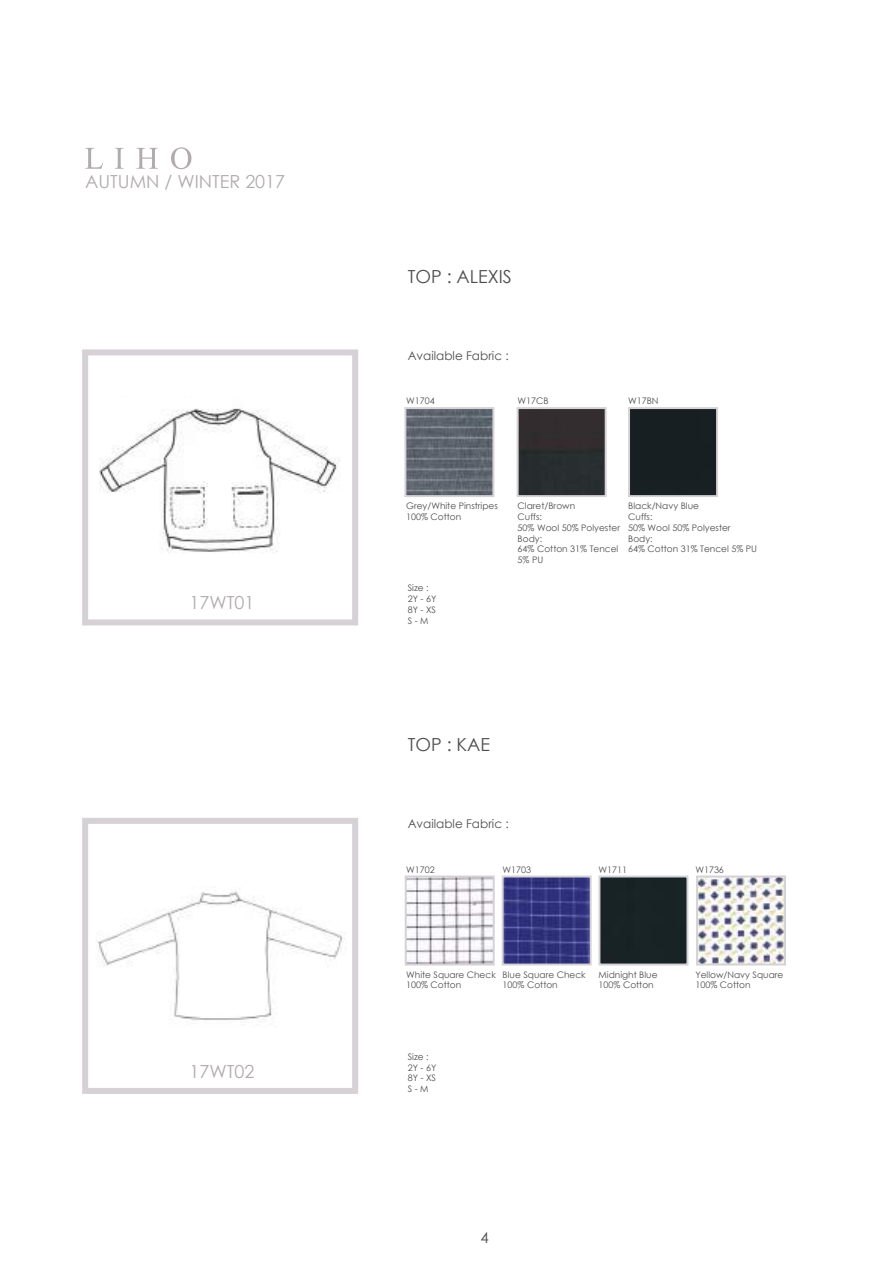
<style>
.page{position:relative;width:893px;height:1263px;background:#fff}
.page>*{position:absolute;margin:0;border:0;box-sizing:border-box;transform-origin:0 0}
.t1{font:18px "Century Gothic";color:#b0abae}
.t2{font:18px "Century Gothic";color:#4d4d4d}
.t3{font:15px "Century Gothic";color:#4d4d4d}
.t4{font:12px "Century Gothic";color:#4d4d4d}
.t5{font:9px/10.8px "Century Gothic";color:#4d4d4d}
</style>
<div class="page">
<img style="left:505px;top:878px;width:84px;height:84px">
<img style="left:699px;top:878px;width:84px;height:84px">
<div style="left:601px;top:878px;width:84px;height:84px;background:#182325"></div>
<img style="left:408px;top:878px;width:84px;height:84px">
<img style="left:520px;top:410px;width:84px;height:84px">
<div style="left:631px;top:410px;width:84px;height:84px;background:#171f22"></div>
<img style="left:407px;top:410px;width:84px;height:84px">
<svg style="left:85px;top:148px;width:18px;height:21px"></svg>
<svg style="left:115px;top:148px;width:9px;height:21px"></svg>
<svg style="left:136px;top:148px;width:22px;height:21px"></svg>
<svg style="left:171px;top:147px;width:20px;height:22px"></svg>
<div style="left:82px;top:818px;width:276px;height:276px;border:6px solid #d5d1d5"></div>
<div style="left:502px;top:875px;width:90px;height:90px;border:2px solid #d5d1d5"></div>
<div style="left:405px;top:875px;width:90px;height:90px;border:2px solid #d5d1d5"></div>
<div style="left:598px;top:875px;width:90px;height:90px;border:2px solid #d5d1d5"></div>
<div style="left:696px;top:875px;width:90px;height:90px;border:2px solid #d5d1d5"></div>
<div style="left:82px;top:349px;width:276px;height:276px;border:6px solid #d5d1d5"></div>
<div style="left:404px;top:407px;width:90px;height:90px;border:2px solid #d5d1d5"></div>
<div style="left:517px;top:407px;width:90px;height:90px;border:2px solid #d5d1d5"></div>
<div style="left:628px;top:407px;width:90px;height:90px;border:2px solid #d5d1d5"></div>
<img style="left:97px;top:891px;width:248px;height:130px">
<img style="left:99px;top:408px;width:241px;height:145px">
<h1 class="t1" style="left:85px;top:169px;width:202px">AUTUMN / WINTER 2017</h1>
<h1 class="t2" style="left:408px;top:264px;width:106px">TOP : ALEXIS</h1>
<h3 class="t4" style="left:408px;top:347px;width:103px">Available Fabric :</h3>
<p class="t5" style="left:406px;top:395px;width:30px">W1704</p>
<p class="t5" style="left:518px;top:395px;width:33px">W17CB</p>
<p class="t5" style="left:628px;top:395px;width:32px">W17BN</p>
<p class="t5" style="left:406px;top:500px;width:93px">Grey/White Pinstripes<br>100% Cotton</p>
<p class="t5" style="left:518px;top:500px;width:104px">Claret/Brown<br>Cuffs:<br>50% Wool 50% Polyester<br>Body:<br>64% Cotton 31% Tencel<br>5% PU</p>
<p class="t5" style="left:628px;top:500px;width:130px">Black/Navy Blue<br>Cuffs:<br>50% Wool 50% Polyester<br>Body:<br>64% Cotton 31% Tencel 5% PU</p>
<h1 class="t1" style="left:189px;top:590px;width:66px">17WT01</h1>
<p class="t5" style="left:408px;top:583px;width:30px">Size :<br>2Y - 6Y<br>8Y - XS<br>S - M</p>
<h1 class="t2" style="left:408px;top:732px;width:84px">TOP : KAE</h1>
<h3 class="t4" style="left:408px;top:816px;width:103px">Available Fabric :</h3>
<p class="t5" style="left:406px;top:864px;width:30px">W1702</p>
<p class="t5" style="left:503px;top:864px;width:30px">W1703</p>
<p class="t5" style="left:599px;top:864px;width:30px">W1711</p>
<p class="t5" style="left:695px;top:864px;width:30px">W1736</p>
<p class="t5" style="left:406px;top:969px;width:91px">White Square Check<br>100% Cotton</p>
<p class="t5" style="left:503px;top:969px;width:85px">Blue Square Check<br>100% Cotton</p>
<p class="t5" style="left:599px;top:969px;width:60px">Midnight Blue<br>100% Cotton</p>
<p class="t5" style="left:695px;top:969px;width:89px">Yellow/Navy Square<br>100% Cotton</p>
<h1 class="t1" style="left:189px;top:1058px;width:66px">17WT02</h1>
<p class="t5" style="left:408px;top:1051px;width:30px">Size :<br>2Y - 6Y<br>8Y - XS<br>S - M</p>
<h2 class="t3" style="left:480px;top:1227px;width:10px">4</h2>
</div>
